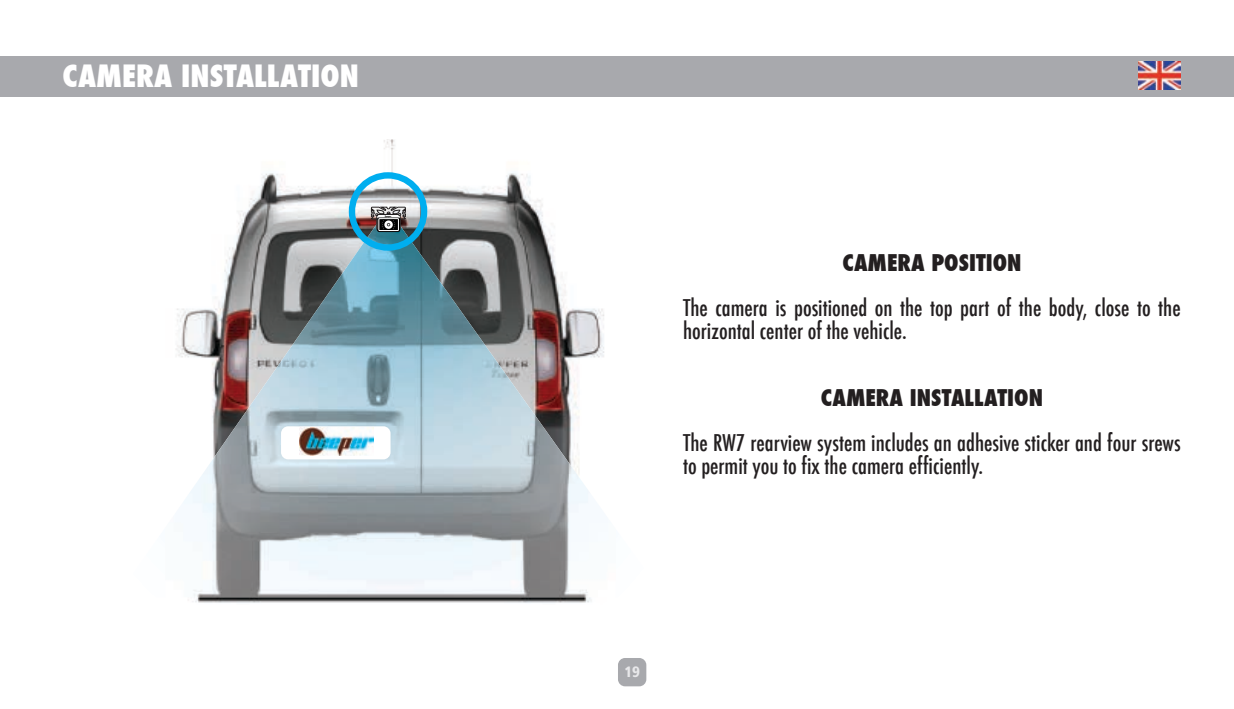
<style>
.page{position:relative;width:1234px;height:709px;background:#fff}
.page>*{position:absolute;margin:0;border:0;box-sizing:border-box;transform-origin:0 0}
.t1{font:800 condensed 30px "Futura";color:#fff}
.t2{font:500 condensed 22.5px/22.5px "Futura";color:#231f20}
.t3{font:800 condensed 22.5px "Futura";color:#231f20}
.t4{font:900 condensed 15px "Frutiger";color:#e8e8ea}
</style>
<div class="page">
<div style="left:618px;top:658px;width:28px;height:28px;background:#a8a9ad;border-radius:7px"></div>
<div style="left:0;top:56px;width:1233px;height:40px;background:#a8a9ad"></div>
<img style="left:1138px;top:61px;width:42px;height:28px">
<img style="left:192px;top:139px;width:400px;height:464px">
<img style="left:176px;top:215px;width:428px;height:382px">
<div style="left:281px;top:426px;width:109px;height:33px;background:#fff;border-radius:7px"></div>
<img style="left:299px;top:428px;width:74px;height:27px">
<div style="left:349px;top:172px;width:78px;height:79px;border:6px solid #00aeef;border-radius:50%"></div>
<svg style="left:370px;top:207px;width:36px;height:25px"></svg>
<h1 class="t1" style="left:63px;top:56px;width:297px">CAMERA INSTALLATION</h1>
<p class="t3" style="left:842px;top:247px;width:180px">CAMERA POSITION</p>
<p class="t2" style="left:683px;top:297px;width:499px">The camera is positioned on the top part of the body, close to the horizontal center of the vehicle.</p>
<p class="t3" style="left:820px;top:382px;width:223px">CAMERA INSTALLATION</p>
<p class="t2" style="left:683px;top:432px;width:499px">The RW7 rearview system includes an adhesive sticker and four srews to permit you to fix the camera efficiently.</p>
<p class="t4" style="left:624px;top:662px;width:17px">19</p>
</div>
